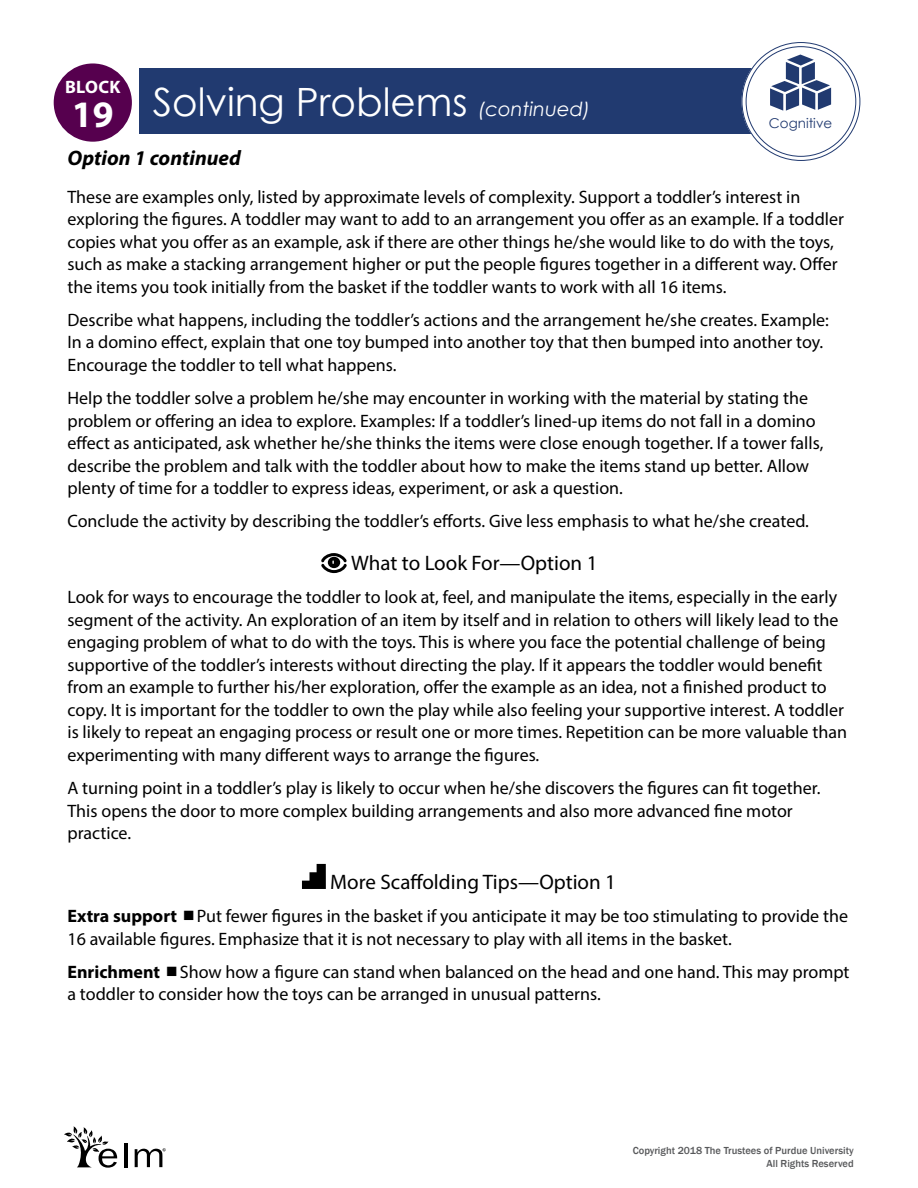
<style>
.page{position:relative;width:918px;height:1188px;background:#fff}
.page>*{position:absolute;margin:0;border:0;box-sizing:border-box;transform-origin:0 0}
.t1{font:39px "Century Gothic";color:#fff}
._4-01a_More_Scaffold{font:21px "Myriad Pro";color:#000}
._4-MISC_What_to_Look{font:21px "Myriad Pro";color:#000}
.t2{font:italic 700 21px "Myriad Pro";color:#000}
._3-13_IT_Body{font:18px/22.5px "Myriad Pro";color:#000}
._4-02_Scaffolding_Ti{font:18px/22.5px "Myriad Pro";color:#000}
.t3{font:700 18px "Myriad Pro";letter-spacing:.02em;color:#fff}
.t4{font:13.5px "Century Gothic";color:#213a70}
.t5{font:500 10.5px/12.6px "Franklin Gothic";color:#58595b;text-align:right}
.s1{font-style:italic;font-size:19.5px}
.s2{font-weight:700}
</style>
<div class="page">
<div style="left:140px;top:68px;width:616px;height:66px;background:#213a70"></div>
<div style="left:744px;top:45px;width:114px;height:113px;background:#fff;border-radius:50%"></div>
<div style="left:742px;top:42px;width:118px;height:119px;border:5px solid #fff;border-radius:50%"></div>
<svg style="left:770px;top:55px;width:61px;height:56px"></svg>
<div style="left:54px;top:63px;width:78px;height:79px;background:#56004e;border-radius:50%"></div>
<svg style="left:321px;top:553px;width:26px;height:20px"></svg>
<svg style="left:302px;top:864px;width:24px;height:25px"></svg>
<hr style="left:124px;top:1143px;width:3px;height:24px;background:#000">
<svg style="left:64px;top:1126px;width:53px;height:42px"></svg>
<svg style="left:135px;top:1148px;width:31px;height:19px"></svg>
<p class="t3" style="left:65px;top:75px;width:57px">BLOCK</p>
<h1 class="t1" style="left:72px;top:75px;width:520px"><sub>19</sub> Solving Problems <span class="s1">(continued)</span></h1>
<p class="t2" style="left:68px;top:145px;width:175px">Option 1 continued</p>
<p class="_3-13_IT_Body" style="left:68px;top:185px;width:778px">These are examples only, listed by approximate levels of complexity. Support a toddler’s interest in exploring the figures. A toddler may want to add to an arrangement you offer as an example. If a toddler copies what you offer as an example, ask if there are other things he/she would like to do with the toys, such as make a stacking arrangement higher or put the people figures together in a different way. Offer the items you took initially from the basket if the toddler wants to work with all 16 items.</p>
<p class="_3-13_IT_Body" style="left:68px;top:308px;width:763px">Describe what happens, including the toddler’s actions and the arrangement he/she creates. Example:<br>In a domino effect, explain that one toy bumped into another toy that then bumped into another toy.<br>Encourage the toddler to tell what happens.</p>
<p class="_3-13_IT_Body" style="left:68px;top:387px;width:757px">Help the toddler solve a problem he/she may encounter in working with the material by stating the problem or offering an idea to explore. Examples: If a toddler’s lined-up items do not fall in a domino effect as anticipated, ask whether he/she thinks the items were close enough together. If a tower falls, describe the problem and talk with the toddler about how to make the items stand up better. Allow plenty of time for a toddler to express ideas, experiment, or ask a question.</p>
<p class="_3-13_IT_Body" style="left:68px;top:510px;width:743px">Conclude the activity by describing the toddler’s efforts. Give less emphasis to what he/she created.</p>
<p class="_4-MISC_What_to_Look" style="left:351px;top:550px;width:248px">What to Look For—Option 1</p>
<p class="_3-13_IT_Body" style="left:68px;top:586px;width:781px">Look for ways to encourage the toddler to look at, feel, and manipulate the items, especially in the early segment of the activity. An exploration of an item by itself and in relation to others will likely lead to the engaging problem of what to do with the toys. This is where you face the potential challenge of being supportive of the toddler’s interests without directing the play. If it appears the toddler would benefit from an example to further his/her exploration, offer the example as an idea, not a finished product to copy. It is important for the toddler to own the play while also feeling your supportive interest. A toddler is likely to repeat an engaging process or result one or more times. Repetition can be more valuable than experimenting with many different ways to arrange the figures.</p>
<p class="_3-13_IT_Body" style="left:68px;top:777px;width:755px">A turning point in a toddler’s play is likely to occur when he/she discovers the figures can fit together.<br>This opens the door to more complex building arrangements and also more advanced fine motor practice.</p>
<p class="_4-01a_More_Scaffold" style="left:330px;top:869px;width:287px">More Scaffolding Tips—Option 1</p>
<p class="_4-02_Scaffolding_Ti" style="left:68px;top:904px;width:782px"><span class="s2">Extra support</span> Put fewer figures in the basket if you anticipate it may be too stimulating to provide the<br>16 available figures. Emphasize that it is not necessary to play with all items in the basket.</p>
<p class="_4-02_Scaffolding_Ti" style="left:68px;top:960px;width:784px"><span class="s2">Enrichment</span> Show how a figure can stand when balanced on the head and one hand. This may prompt a toddler to consider how the toys can be arranged in unusual patterns.</p>
<p class="t4" style="left:769px;top:114px;width:65px">Cognitive</p>
<p class="t5" style="left:633px;top:1145px;width:223px">Copyright 2018 The Trustees of Purdue University<br>All Rights Reserved</p>
</div>
